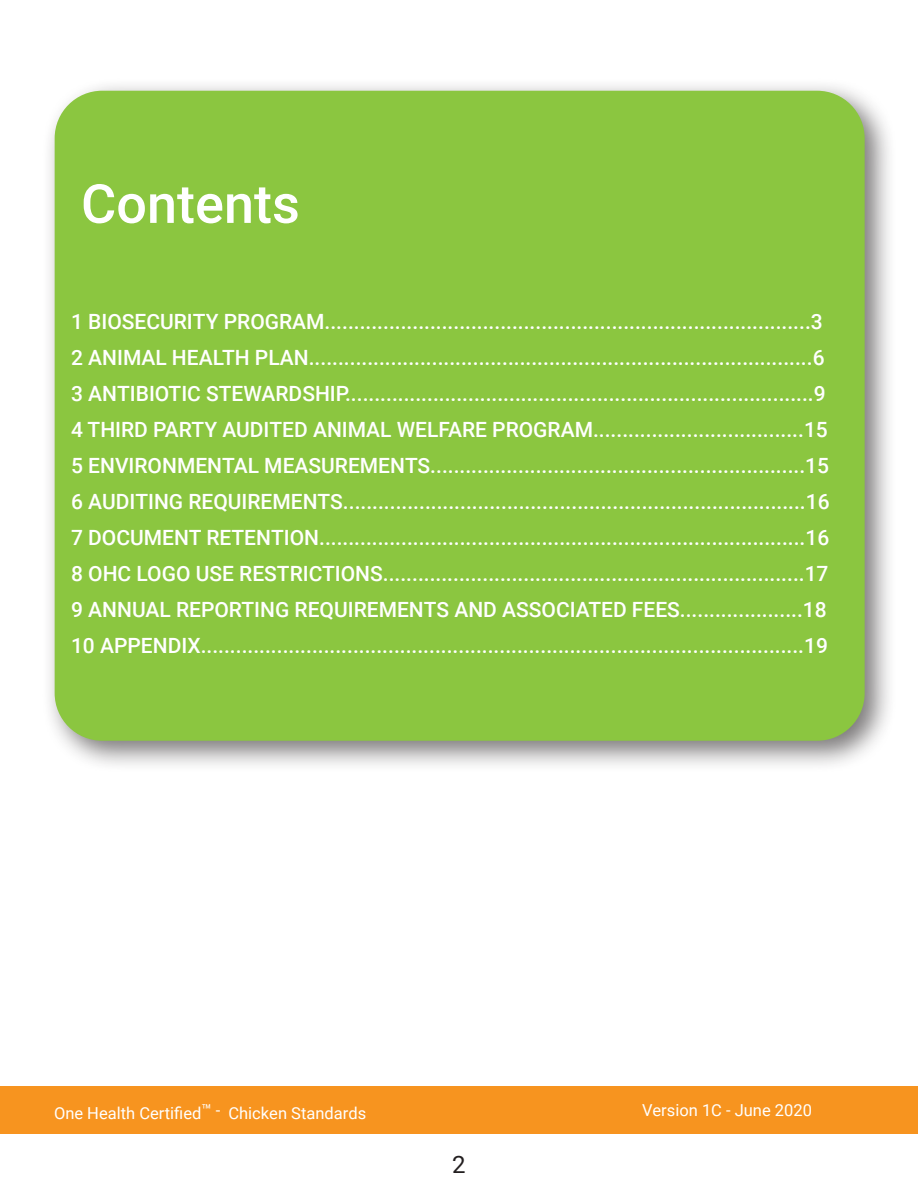
<style>
.page{position:relative;width:918px;height:1188px;background:#fff}
.page>*{position:absolute;margin:0;border:0;box-sizing:border-box;transform-origin:0 0}
.t1{font:500 54px "Roboto";color:#fff}
.t2{font:24px "Roboto";color:#231f20}
.CONTENTS{font:500 21px "Roboto";color:#fff}
.t3{font:16.5px "Roboto";color:#fff}
</style>
<div class="page">
<div style="left:0;top:1086px;width:918px;height:48px;background:#f7941f"></div>
<div style="left:42px;top:78px;width:855px;height:695px;background:#231f20;opacity:.59"></div>
<div style="left:55px;top:91px;width:810px;height:650px;background:#8bc640;border-radius:48px"></div>
<p class="t1" style="left:81px;top:166px;width:220px">Contents</p>
<p class="CONTENTS" style="left:71px;top:307px;width:753px">1 BIOSECURITY PROGRAM...................................................................................3</p>
<p class="CONTENTS" style="left:71px;top:343px;width:755px">2 ANIMAL HEALTH PLAN......................................................................................6</p>
<p class="CONTENTS" style="left:71px;top:379px;width:756px">3 ANTIBIOTIC STEWARDSHIP................................................................................9</p>
<p class="CONTENTS" style="left:71px;top:415px;width:758px">4 THIRD PARTY AUDITED ANIMAL WELFARE PROGRAM....................................15</p>
<p class="CONTENTS" style="left:71px;top:451px;width:760px">5 ENVIRONMENTAL MEASUREMENTS................................................................15</p>
<p class="CONTENTS" style="left:71px;top:487px;width:760px">6 AUDITING REQUIREMENTS...............................................................................16</p>
<p class="CONTENTS" style="left:71px;top:523px;width:760px">7 DOCUMENT RETENTION...................................................................................16</p>
<p class="CONTENTS" style="left:71px;top:559px;width:759px">8 OHC LOGO USE RESTRICTIONS........................................................................17</p>
<p class="CONTENTS" style="left:71px;top:595px;width:757px">9 ANNUAL REPORTING REQUIREMENTS AND ASSOCIATED FEES.....................18</p>
<p class="CONTENTS" style="left:71px;top:631px;width:758px">10 APPENDIX.......................................................................................................19</p>
<p class="t3" style="left:54px;top:1101px;width:314px">One Health Certified™ - Chicken Standards</p>
<p class="t3" style="left:642px;top:1099px;width:171px">Version 1C - June 2020</p>
<p class="t2" style="left:452px;top:1147px;width:15px">2</p>
</div>
